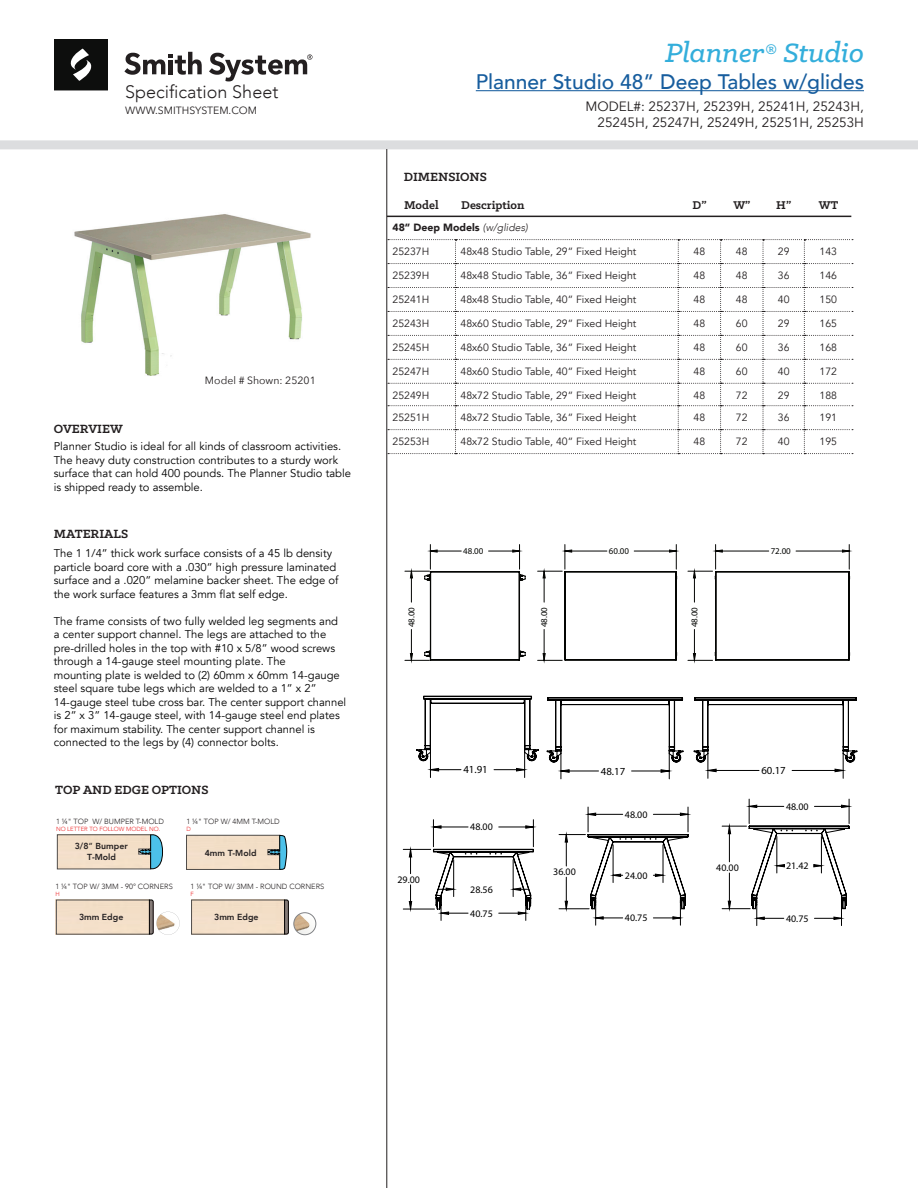
<style>
.page{position:relative;width:918px;height:1188px;background:#fff}
.page>*{position:absolute;margin:0;border:0;box-sizing:border-box;transform-origin:0 0}
.Group_Name_and_Type{font:italic 500 30px "Klinic Slab";color:#33aedb}
.Group_Name_and_Type-2{font:500 21px "Avenir";color:#175d9e}
.Sub_heading{font:300 18px "Avenir";color:#231f20}
.Group_Name_and_Type-3{font:13.5px/16.2px "Avenir";color:#231f20;text-align:right}
.Paragraph_Header_1{font:700 13.5px "Klinic Slab";color:#231f20}
.t1{font:700 12.75px "Klinic Slab";color:#231f20}
.Body_Small_7_5pt{font:11.25px/13.5px "Avenir";color:#000001}
.t2{font:10.8px "Myriad Pro";color:#000}
.t3{font:10.5px "Avenir";color:#231f20}
.Paragraph{font:10.5px "Avenir Next";color:#231f20}
.t4{font:900 10.5px "Avenir";color:#231f20}
.t5{font:10.05px "Myriad Pro";color:#000}
.t6{font:8.85px "Myriad Pro";color:#040503}
.t7{font:800 8.7px/10.5px "Avenir";color:#231f20;text-align:center}
.t8{font:300 7.5px "Avenir";color:#231f20}
.t9{font:300 6px "Avenir";color:#ee2123}
.s1{font-weight:500}
.s2{font-weight:300;font-style:italic}
</style>
<div class="page">
<hr style="left:476px;top:90px;width:388px;height:1px;background:#175d9e">
<div style="left:0;top:140px;width:918px;height:9px;background:#dcdddf"></div>
<svg style="left:124px;top:52px;width:78px;height:23px"></svg>
<svg style="left:209px;top:53px;width:103px;height:28px"></svg>
<svg style="left:54px;top:39px;width:54px;height:51px;background:#262726"></svg>
<img style="left:74px;top:214px;width:237px;height:162px">
<hr style="left:387px;top:149px;width:1px;height:1039px;background:#231f20">
<svg style="left:388px;top:239px;width:465px;height:215px"></svg>
<hr style="left:387px;top:216px;width:464px;height:1px;background:#231f20">
<svg style="left:416px;top:696px;width:442px;height:83px"></svg>
<svg style="left:403px;top:820px;width:131px;height:100px"></svg>
<svg style="left:559px;top:807px;width:130px;height:118px"></svg>
<svg style="left:722px;top:799px;width:128px;height:127px"></svg>
<svg style="left:405px;top:545px;width:121px;height:116px"></svg>
<svg style="left:538px;top:545px;width:139px;height:116px"></svg>
<svg style="left:688px;top:545px;width:162px;height:116px"></svg>
<img style="left:57px;top:834px;width:81px;height:33px">
<svg style="left:138px;top:834px;width:25px;height:36px"></svg>
<div style="left:186px;top:835px;width:94px;height:35px;border:1px solid #504d4b"></div>
<svg style="left:267px;top:835px;width:20px;height:35px"></svg>
<svg style="left:149px;top:899px;width:31px;height:36px"></svg>
<svg style="left:284px;top:899px;width:5px;height:36px"></svg>
<img style="left:294px;top:913px;width:22px;height:22px;border-radius:11px">
<div style="left:294px;top:913px;width:22px;height:22px;border:1px solid #808285;border-radius:50%"></div>
<p class="Sub_heading" style="left:125px;top:81px;width:155px">Specification Sheet</p>
<p class="Paragraph" style="left:125px;top:101px;width:133px">WWW.SMITHSYSTEM.COM</p>
<p class="Paragraph" style="left:205px;top:371px;width:112px">Model # Shown: 25201</p>
<p class="Paragraph_Header_1" style="left:54px;top:419px;width:70px">OVERVIEW</p>
<p class="Body_Small_7_5pt" style="left:54px;top:440px;width:299px">Planner Studio is ideal for all kinds of classroom activities.<br>The heavy duty construction contributes to a sturdy work surface that can hold 400 pounds. The Planner Studio table is shipped ready to assemble.</p>
<p class="Paragraph_Header_1" style="left:54px;top:525px;width:76px">MATERIALS</p>
<p class="Body_Small_7_5pt" style="left:54px;top:547px;width:286px">The 1 1/4” thick work surface consists of a 45 lb density particle board core with a .030” high pressure laminated surface and a .020” melamine backer sheet. The edge of the work surface features a 3mm flat self edge.</p>
<p class="Body_Small_7_5pt" style="left:54px;top:615px;width:286px">The frame consists of two fully welded leg segments and a center support channel. The legs are attached to the pre-drilled holes in the top with #10 x 5/8” wood screws through a 14-gauge steel mounting plate. The</p>
<p class="Body_Small_7_5pt" style="left:54px;top:669px;width:294px">mounting plate is welded to (2) 60mm x 60mm 14-gauge steel square tube legs which are welded to a 1” x 2” 14-gauge steel tube cross bar. The center support channel is 2” x 3” 14-gauge steel, with 14-gauge steel end plates for maximum stability. The center support channel is</p>
<p class="Body_Small_7_5pt" style="left:54px;top:736px;width:227px">connected to the legs by (4) connector bolts.</p>
<p class="Paragraph_Header_1" style="left:55px;top:781px;width:155px">TOP AND EDGE OPTIONS</p>
<p class="t8" style="left:56px;top:817px;width:109px">1 ¼" TOP W/ BUMPER T-MOLD</p>
<p class="t9" style="left:56px;top:826px;width:106px">NO LETTER TO FOLLOW MODEL NO.</p>
<p class="t8" style="left:186px;top:817px;width:95px">1 ¼" TOP W/ 4MM T-MOLD</p>
<p class="t9" style="left:186px;top:826px;width:6px">D</p>
<p class="t7" style="left:75px;top:841px;width:55px">3/8<span class="s1">”</span> Bumper<br>T-Mold</p>
<p class="t7" style="left:205px;top:848px;width:53px">4mm T-Mold</p>
<p class="t8" style="left:55px;top:882px;width:119px">1 ¼" TOP W/ 3MM - 90° CORNERS</p>
<p class="t9" style="left:55px;top:891px;width:6px">H</p>
<p class="t7" style="left:79px;top:912px;width:46px">3mm Edge</p>
<p class="t8" style="left:190px;top:882px;width:135px">1 ¼" TOP W/ 3MM - ROUND CORNERS</p>
<p class="t9" style="left:190px;top:891px;width:5px">F</p>
<p class="t7" style="left:214px;top:912px;width:46px">3mm Edge</p>
<p class="t7" style="left:211px;top:916px;width:46px">3mm Edge</p>
<p class="Group_Name_and_Type" style="left:665px;top:33px;width:200px">Planner® Studio</p>
<p class="Group_Name_and_Type-2" style="left:476px;top:64px;width:390px">Planner Studio 48” Deep Tables w/glides</p>
<p class="Group_Name_and_Type-3" style="left:586px;top:98px;width:280px">MODEL#: 25237H, 25239H, 25241H, 25243H,<br>25245H, 25247H, 25249H, 25251H, 25253H</p>
<p class="Paragraph_Header_1" style="left:404px;top:168px;width:84px">DIMENSIONS</p>
<p class="t1" style="left:404px;top:197px;width:36px">Model</p>
<p class="t1" style="left:461px;top:197px;width:65px">Description</p>
<p class="t1" style="left:693px;top:197px;width:16px">D”</p>
<p class="t1" style="left:733px;top:197px;width:19px">W”</p>
<p class="t1" style="left:776px;top:197px;width:16px">H”</p>
<p class="t1" style="left:819px;top:197px;width:21px">WT</p>
<p class="t4" style="left:393px;top:219px;width:137px">48” Deep Models <span class="s2">(w/glides)</span></p>
<p class="t3" style="left:393px;top:245px;width:38px">25237H</p>
<p class="t3" style="left:461px;top:245px;width:177px">48x48 Studio Table, 29” Fixed Height</p>
<p class="t3" style="left:694px;top:245px;width:13px">48</p>
<p class="t3" style="left:736px;top:245px;width:13px">48</p>
<p class="t3" style="left:778px;top:245px;width:13px">29</p>
<p class="t3" style="left:820px;top:245px;width:19px">143</p>
<p class="t3" style="left:393px;top:269px;width:38px">25239H</p>
<p class="t3" style="left:461px;top:269px;width:177px">48x48 Studio Table, 36” Fixed Height</p>
<p class="t3" style="left:694px;top:269px;width:13px">48</p>
<p class="t3" style="left:736px;top:269px;width:13px">48</p>
<p class="t3" style="left:778px;top:269px;width:13px">36</p>
<p class="t3" style="left:820px;top:269px;width:19px">146</p>
<p class="t3" style="left:393px;top:293px;width:38px">25241H</p>
<p class="t3" style="left:461px;top:293px;width:177px">48x48 Studio Table, 40” Fixed Height</p>
<p class="t3" style="left:694px;top:293px;width:13px">48</p>
<p class="t3" style="left:736px;top:293px;width:13px">48</p>
<p class="t3" style="left:778px;top:293px;width:13px">40</p>
<p class="t3" style="left:820px;top:293px;width:19px">150</p>
<p class="t3" style="left:393px;top:317px;width:38px">25243H</p>
<p class="t3" style="left:461px;top:317px;width:177px">48x60 Studio Table, 29” Fixed Height</p>
<p class="t3" style="left:694px;top:317px;width:13px">48</p>
<p class="t3" style="left:736px;top:317px;width:13px">60</p>
<p class="t3" style="left:778px;top:317px;width:13px">29</p>
<p class="t3" style="left:820px;top:317px;width:19px">165</p>
<p class="t3" style="left:393px;top:341px;width:38px">25245H</p>
<p class="t3" style="left:461px;top:341px;width:177px">48x60 Studio Table, 36” Fixed Height</p>
<p class="t3" style="left:694px;top:341px;width:13px">48</p>
<p class="t3" style="left:736px;top:341px;width:13px">60</p>
<p class="t3" style="left:778px;top:341px;width:13px">36</p>
<p class="t3" style="left:820px;top:341px;width:19px">168</p>
<p class="t3" style="left:393px;top:365px;width:38px">25247H</p>
<p class="t3" style="left:461px;top:365px;width:177px">48x60 Studio Table, 40” Fixed Height</p>
<p class="t3" style="left:694px;top:365px;width:13px">48</p>
<p class="t3" style="left:736px;top:365px;width:13px">60</p>
<p class="t3" style="left:778px;top:365px;width:13px">40</p>
<p class="t3" style="left:820px;top:365px;width:19px">172</p>
<p class="t3" style="left:393px;top:389px;width:38px">25249H</p>
<p class="t3" style="left:461px;top:389px;width:177px">48x72 Studio Table, 29” Fixed Height</p>
<p class="t3" style="left:694px;top:389px;width:13px">48</p>
<p class="t3" style="left:736px;top:389px;width:13px">72</p>
<p class="t3" style="left:778px;top:389px;width:13px">29</p>
<p class="t3" style="left:820px;top:389px;width:19px">188</p>
<p class="t3" style="left:393px;top:411px;width:38px">25251H</p>
<p class="t3" style="left:461px;top:411px;width:177px">48x72 Studio Table, 36” Fixed Height</p>
<p class="t3" style="left:694px;top:411px;width:13px">48</p>
<p class="t3" style="left:736px;top:411px;width:13px">72</p>
<p class="t3" style="left:778px;top:411px;width:13px">36</p>
<p class="t3" style="left:820px;top:411px;width:19px">191</p>
<p class="t3" style="left:393px;top:435px;width:38px">25253H</p>
<p class="t3" style="left:461px;top:435px;width:177px">48x72 Studio Table, 40” Fixed Height</p>
<p class="t3" style="left:694px;top:435px;width:13px">48</p>
<p class="t3" style="left:736px;top:435px;width:13px">72</p>
<p class="t3" style="left:778px;top:435px;width:13px">40</p>
<p class="t3" style="left:820px;top:435px;width:19px">195</p>
<p class="t6" style="left:406px;top:627px;width:22px;rotate:-90deg">48.00</p>
<p class="t6" style="left:463px;top:546px;width:22px">48.00</p>
<p class="t6" style="left:539px;top:627px;width:22px;rotate:-90deg">48.00</p>
<p class="t6" style="left:609px;top:546px;width:22px">60.00</p>
<p class="t6" style="left:689px;top:627px;width:22px;rotate:-90deg">48.00</p>
<p class="t6" style="left:771px;top:546px;width:22px">72.00</p>
<p class="t5" style="left:397px;top:873px;width:24px">29.00</p>
<p class="t2" style="left:463px;top:763px;width:26px">41.91</p>
<p class="t2" style="left:601px;top:764px;width:26px">48.17</p>
<p class="t2" style="left:761px;top:764px;width:26px">60.17</p>
<p class="t5" style="left:470px;top:821px;width:24px">48.00</p>
<p class="t5" style="left:470px;top:883px;width:24px">28.56</p>
<p class="t5" style="left:470px;top:907px;width:24px">40.75</p>
<p class="t5" style="left:553px;top:865px;width:24px">36.00</p>
<p class="t5" style="left:625px;top:808px;width:24px">48.00</p>
<p class="t5" style="left:625px;top:869px;width:24px">24.00</p>
<p class="t5" style="left:625px;top:912px;width:24px">40.75</p>
<p class="t5" style="left:786px;top:800px;width:24px">48.00</p>
<p class="t5" style="left:716px;top:861px;width:24px">40.00</p>
<p class="t5" style="left:786px;top:859px;width:24px">21.42</p>
<p class="t5" style="left:786px;top:912px;width:24px">40.75</p>
</div>
